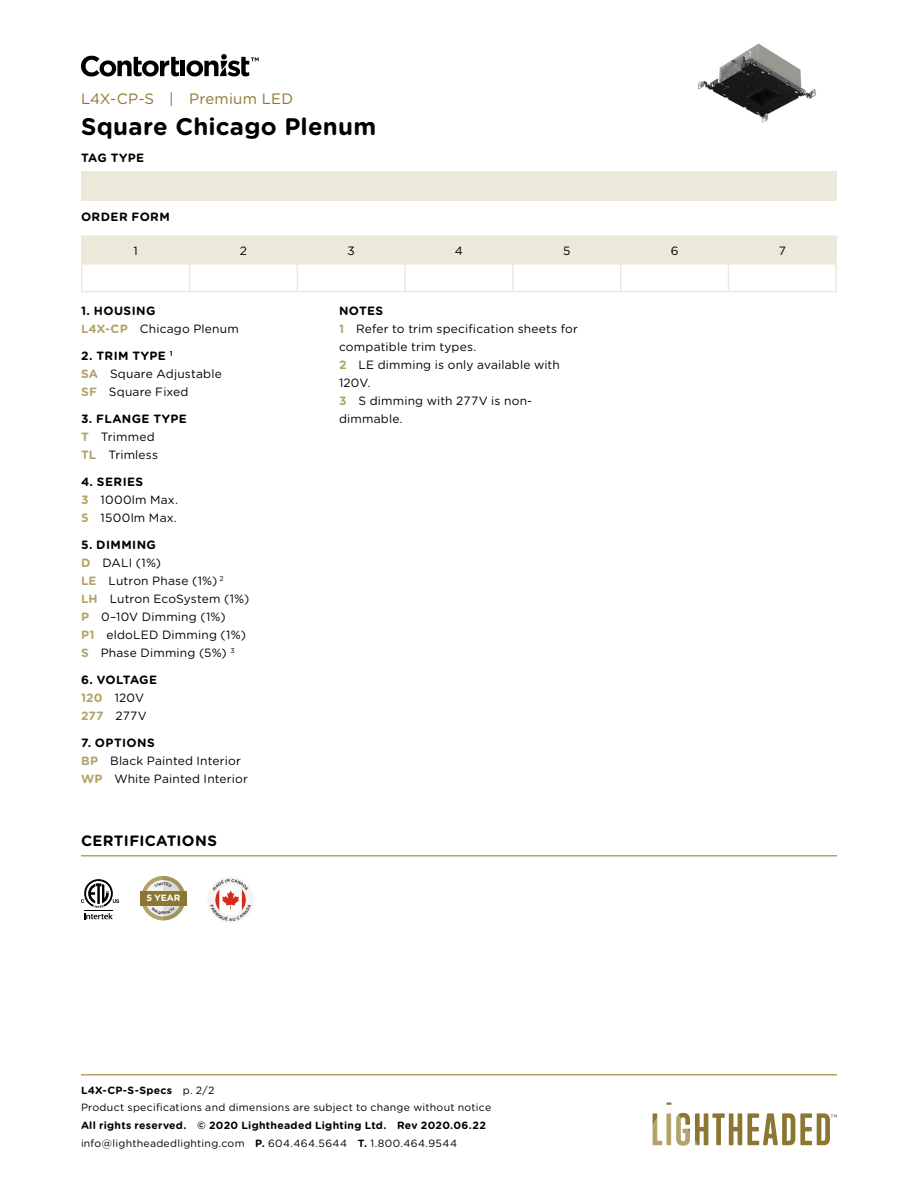
<style>
.page{position:relative;width:918px;height:1188px;background:#fff}
.page>*{position:absolute;margin:0;border:0;box-sizing:border-box;transform-origin:0 0}
.t1{font:700 24px "Gotham Rounded";letter-spacing:.01em;color:#000}
.t2{font:15px "Gotham Rounded";letter-spacing:.015em;color:#8c7732}
.t3{font:700 15px "Gotham Rounded";letter-spacing:.02em;color:#000}
.t4{font:12px/18px "Gotham Rounded";letter-spacing:.015em;color:#000}
.t5{font:700 12px/18px "Gotham Rounded";letter-spacing:.005em;color:#000}
.t6{font:700 12px "Gotham Rounded";letter-spacing:.035em;color:#000}
.t7{font:700 10.5px/18px "Gotham Rounded";letter-spacing:.025em;color:#000}
.t8{font:10.5px/18px "Gotham Rounded";letter-spacing:.025em;color:#000}
.t9{font:700 9.15px "Gotham Rounded";color:#fff}
.s1{font-weight:700}
.s2{font-weight:700;color:#b3a369}
.s3{color:#b3a369}
.s4{font-weight:400}
</style>
<div class="page">
<hr style="left:81px;top:1074px;width:756px;height:2px;background:#b3a369">
<div style="left:666px;top:1113px;width:5px;height:32px;background:#b3a369"></div>
<svg style="left:653px;top:1113px;width:9px;height:32px"></svg>
<svg style="left:676px;top:1113px;width:161px;height:33px"></svg>
<svg style="left:666px;top:1102px;width:5px;height:3px"></svg>
<img style="left:698px;top:43px;width:118px;height:80px">
<div style="left:81px;top:171px;width:756px;height:30px;background:#ece8da"></div>
<svg style="left:81px;top:56px;width:98px;height:20px"></svg>
<hr style="left:181px;top:61px;width:4px;height:15px;background:#000">
<svg style="left:186px;top:54px;width:73px;height:22px"></svg>
<svg style="left:81px;top:236px;width:756px;height:55px"></svg>
<hr style="left:81px;top:291px;width:109px;height:1px;background:#ece8da">
<hr style="left:190px;top:291px;width:107px;height:1px;background:#ece8da">
<hr style="left:297px;top:291px;width:108px;height:1px;background:#ece8da">
<hr style="left:405px;top:291px;width:108px;height:1px;background:#ece8da">
<hr style="left:513px;top:291px;width:108px;height:1px;background:#ece8da">
<hr style="left:621px;top:291px;width:107px;height:1px;background:#ece8da">
<hr style="left:728px;top:291px;width:109px;height:1px;background:#ece8da">
<hr style="left:81px;top:855px;width:756px;height:1px;background:#b3a369">
<svg style="left:81px;top:879px;width:38px;height:40px"></svg>
<div style="left:140px;top:891px;width:47px;height:14px;background:#8c7732"></div>
<div style="left:207px;top:877px;width:47px;height:45px;background:#f4f4f4;border-radius:50%"></div>
<svg style="left:141px;top:876px;width:45px;height:44px"></svg>
<svg style="left:215px;top:885px;width:31px;height:36px"></svg>
<p class="t2" style="left:81px;top:88px;width:214px">L4X-CP-S | Premium LED</p>
<h1 class="t1" style="left:81px;top:109px;width:297px">Square Chicago Plenum</h1>
<p class="t6" style="left:81px;top:149px;width:65px">TAG TYPE</p>
<p class="t6" style="left:81px;top:207px;width:90px">ORDER FORM</p>
<p class="t4" style="left:133px;top:241px;width:6px">1</p>
<p class="t4" style="left:240px;top:241px;width:9px">2</p>
<p class="t4" style="left:348px;top:241px;width:9px">3</p>
<p class="t4" style="left:455px;top:241px;width:10px">4</p>
<p class="t4" style="left:563px;top:241px;width:9px">5</p>
<p class="t4" style="left:671px;top:241px;width:9px">6</p>
<p class="t4" style="left:779px;top:241px;width:9px">7</p>
<p class="t4" style="left:81px;top:301px;width:159px"><span class="s1">1. HOUSING<br></span><span class="s2">L4X-CP</span> Chicago Plenum</p>
<p class="t4" style="left:81px;top:346px;width:142px"><span class="s1">2. TRIM TYPE</span> <sup>1<br></sup><span class="s2">SA</span> Square Adjustable<br><span class="s2">SF</span> Square Fixed</p>
<p class="t4" style="left:81px;top:409px;width:107px"><span class="s1">3. FLANGE TYPE<br></span><span class="s2">T</span> Trimmed<br><span class="s2">TL</span> Trimless</p>
<p class="t4" style="left:81px;top:472px;width:99px"><span class="s1">4. SERIES<br></span><span class="s2">3</span> 1000lm Max.<br><span class="s2">5</span> 1500lm Max.</p>
<p class="t4" style="left:81px;top:535px;width:170px"><span class="s1">5. DIMMING<br></span><span class="s2">D</span> DALI (1%)<br><span class="s2">LE</span> Lutron Phase (1%) <sup>2<br></sup><span class="s2">LH</span> Lutron EcoSystem (1%)<br><span class="s2">P</span> 0–10V Dimming (1%)<br><span class="s2">P1</span> eldoLED Dimming (1%)<br><span class="s2">S</span> Phase Dimming (5%) <sup>3</sup></p>
<p class="t5" style="left:81px;top:670px;width:78px">6. VOLTAGE<br><span class="s3">120</span> <span class="s4">120V<br></span><span class="s3">277</span> <span class="s4">277V</span></p>
<p class="t4" style="left:81px;top:733px;width:168px"><span class="s1">7. OPTIONS<br></span><span class="s2">BP</span> Black Painted Interior<br><span class="s2">WP</span> White Painted Interior</p>
<p class="t3" style="left:81px;top:830px;width:138px">CERTIFICATIONS</p>
<p class="t9" style="left:146px;top:892px;width:35px">5 YEAR</p>
<p class="t4" style="left:339px;top:301px;width:240px"><span class="s1">NOTES<br></span><span class="s2">1</span> Refer to trim specification sheets for compatible trim types.<br><span class="s2">2</span> LE dimming is only available with<br>120V.<br><span class="s2">3</span> S dimming with 277V is non&shy;dimmable.</p>
<p class="t8" style="left:81px;top:1080px;width:412px"><span class="s1">L4X-CP-S-Specs</span> p. 2/2<br>Product specifications and dimensions are subject to change without notice</p>
<p class="t7" style="left:81px;top:1116px;width:407px">All rights reserved. © 2020 Lightheaded Lighting Ltd. Rev 2020.06.22 <span class="s4">info@lightheadedlighting.com</span> P. <span class="s4">604.464.5644</span> T. <span class="s4">1.800.464.9544</span></p>
</div>
